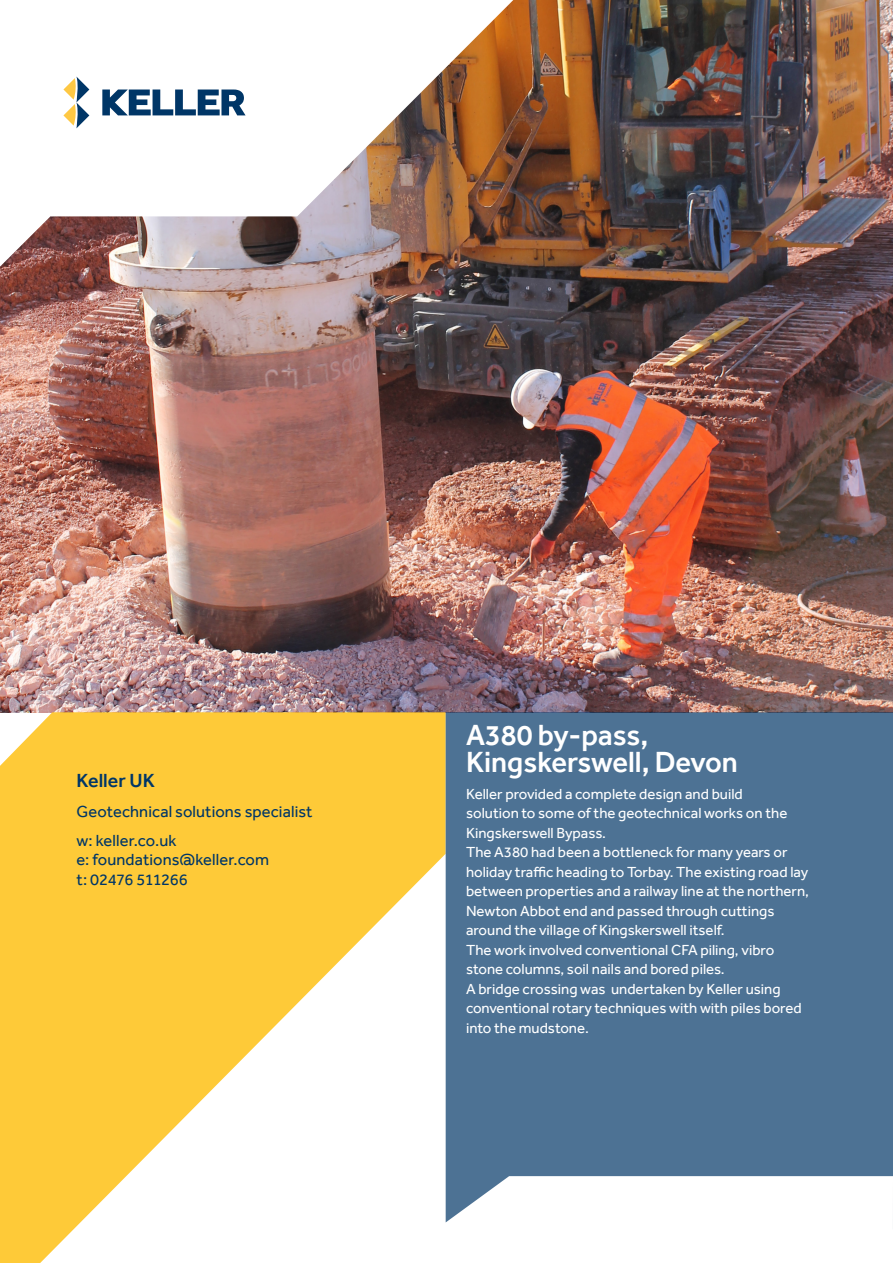
<style>
.page{position:relative;width:893px;height:1263px;background:#fff}
.page>*{position:absolute;margin:0;border:0;box-sizing:border-box;transform-origin:0 0}
.t1{font:500 30px/27px "Effra";color:#fff}
._03_Copy{font:500 19.5px "Effra";letter-spacing:.005em;color:#003667}
._03_Copy-2{font:16.5px/19.5px "Effra";letter-spacing:.005em;color:#003667}
.Body_Text{font:15px/19.5px "Effra";color:#fff}
</style>
<div class="page">
<img style="left:0;top:0;width:893px;height:712px">
<img style="left:0;top:0;width:513px;height:267px">
<svg style="left:0;top:712px;width:446px;height:551px;fill:#feca38"></svg>
<svg style="left:63px;top:77px;width:26px;height:51px"></svg>
<svg style="left:102px;top:90px;width:144px;height:25px"></svg>
<svg style="left:446px;top:712px;width:447px;height:510px;background:#5b7d9c"></svg>
<p class="_03_Copy" style="left:77px;top:769px;width:80px">Keller UK</p>
<p class="_03_Copy-2" style="left:77px;top:801px;width:238px">Geotechnical solutions specialist</p>
<p class="_03_Copy-2" style="left:77px;top:830px;width:194px">w: keller.co.uk<br>e: foundations@keller.com t: 02476 511266</p>
<p class="t1" style="left:466px;top:721px;width:273px">A380 by-pass,<br>Kingskerswell, Devon</p>
<p class="Body_Text" style="left:466px;top:784px;width:323px">Keller provided a complete design and build solution to some of the geotechnical works on the<br>Kingskerswell Bypass.</p>
<p class="Body_Text" style="left:466px;top:842px;width:344px">The A380 had been a bottleneck for many years or holiday traffic heading to Torbay. The existing road lay between properties and a railway line at the northern, Newton Abbot end and passed through cuttings around the village of Kingskerswell itself.</p>
<p class="Body_Text" style="left:466px;top:940px;width:310px">The work involved conventional CFA piling, vibro stone columns, soil nails and bored piles.</p>
<p class="Body_Text" style="left:466px;top:979px;width:337px">A bridge crossing was undertaken by Keller using conventional rotary techniques with with piles bored into the mudstone.</p>
</div>
